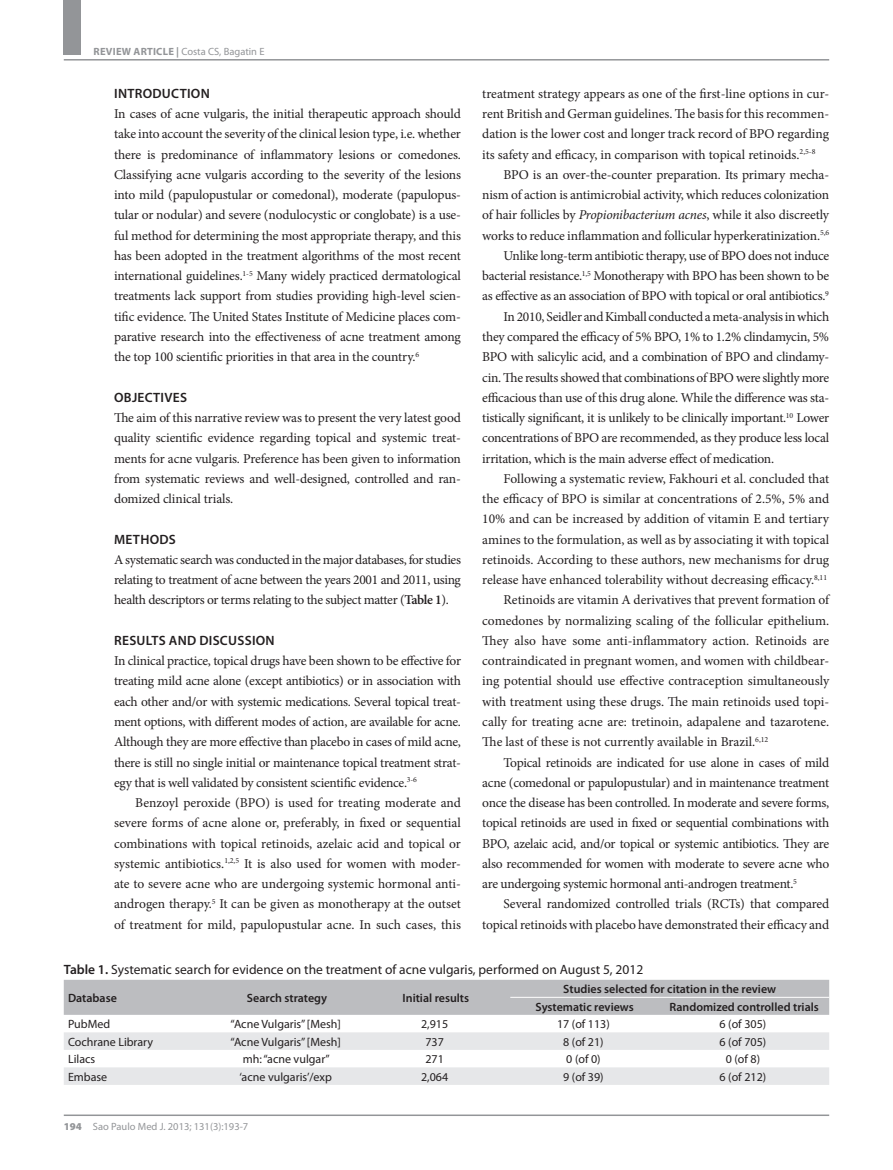
<style>
.page{position:relative;width:893px;height:1170px;background:#fff}
.page>*{position:absolute;margin:0;border:0;box-sizing:border-box;transform-origin:0 0}
.t1{font:13.5px/20.2px "Minion Pro";letter-spacing:-.015em;color:#231f20;text-align:justify}
.t2{font:13.5px "Myriad Pro";color:#231f20}
.t3{font:600 13.5px "Myriad Pro";letter-spacing:.02em;color:#231f20}
.t4{font:12px "Myriad Pro";color:#231f20}
.t5{font:600 12px/17.5px "Myriad Pro";color:#231f20}
.t6{font:10.5px "Myriad Pro";color:#939598}
.s1{font-weight:700}
.s2{font-style:italic}
.s3{font-weight:600}
.s4{font-weight:900}
</style>
<div class="page">
<div style="left:64px;top:0;width:17px;height:55px;background:#939598"></div>
<hr style="left:64px;top:59px;width:765px;height:2px;background:#939598">
<hr style="left:64px;top:1114px;width:765px;height:1px;background:#939598">
<div style="left:64px;top:979px;width:765px;height:35px;background:#bcbdc0"></div>
<svg style="left:64px;top:1032px;width:765px;height:52px"></svg>
<hr style="left:510px;top:996px;width:149px;height:1px;background:#fff">
<hr style="left:659px;top:996px;width:170px;height:1px;background:#fff">
<p class="t6" style="left:94px;top:45px;width:172px"><span class="s1">REVIEW ARTICLE |</span> Costa CS, Bagatin E</p>
<p class="t1" style="left:482px;top:83px;width:348px">treatment strategy appears as one of the first-line options in cur&shy;rent British and German guidelines. The basis for this recommen&shy;dation is the lower cost and longer track record of BPO regarding its safety and efficacy, in comparison with topical retinoids.<sup>2,5-8</sup></p>
<p class="t1" style="left:503px;top:164px;width:327px">BPO is an over-the-counter preparation. Its primary mecha-</p>
<p class="t1" style="left:482px;top:185px;width:348px">nism of action is antimicrobial activity, which reduces colonization</p>
<p class="t1" style="left:482px;top:205px;width:348px">of hair follicles by <span class="s2">Propionibacterium acnes</span>, while it also discreetly</p>
<p class="t1" style="left:482px;top:225px;width:348px">works to reduce inflammation and follicular hyperkeratinization.<sup>5,6</sup></p>
<p class="t1" style="left:503px;top:245px;width:327px">Unlike long-term antibiotic therapy, use of BPO does not induce</p>
<p class="t1" style="left:482px;top:266px;width:348px">bacterial resistance.<sup>1,5</sup> Monotherapy with BPO has been shown to be</p>
<p class="t1" style="left:482px;top:286px;width:348px">as effective as an association of BPO with topical or oral antibiotics.<sup>9</sup></p>
<p class="t1" style="left:503px;top:306px;width:327px">In 2010, Seidler and Kimball conducted a meta-analysis in which</p>
<p class="t1" style="left:482px;top:326px;width:348px">they compared the efficacy of 5% BPO, 1% to 1.2% clindamycin, 5%</p>
<p class="t1" style="left:482px;top:347px;width:348px">BPO with salicylic acid, and a combination of BPO and clindamy-</p>
<p class="t1" style="left:482px;top:367px;width:348px">cin. The results showed that combinations of BPO were slightly more</p>
<p class="t1" style="left:482px;top:387px;width:348px">efficacious than use of this drug alone. While the difference was sta-</p>
<p class="t1" style="left:482px;top:407px;width:348px">tistically significant, it is unlikely to be clinically important.<sup>10</sup> Lower</p>
<p class="t1" style="left:482px;top:428px;width:348px">concentrations of BPO are recommended, as they produce less local</p>
<p class="t1" style="left:482px;top:448px;width:293px">irritation, which is the main adverse effect of medication.</p>
<p class="t1" style="left:503px;top:468px;width:327px">Following a systematic review, Fakhouri et al. concluded that</p>
<p class="t1" style="left:482px;top:488px;width:348px">the efficacy of BPO is similar at concentrations of 2.5%, 5% and</p>
<p class="t1" style="left:482px;top:509px;width:348px">10% and can be increased by addition of vitamin E and tertiary</p>
<p class="t1" style="left:482px;top:529px;width:348px">amines to the formulation, as well as by associating it with topical</p>
<p class="t1" style="left:482px;top:549px;width:348px">retinoids. According to these authors, new mechanisms for drug</p>
<p class="t1" style="left:482px;top:569px;width:346px">release have enhanced tolerability without decreasing efficacy.<sup>8,11</sup></p>
<p class="t1" style="left:503px;top:590px;width:327px">Retinoids are vitamin A derivatives that prevent formation of</p>
<p class="t1" style="left:482px;top:610px;width:348px">comedones by normalizing scaling of the follicular epithelium.</p>
<p class="t1" style="left:482px;top:630px;width:348px">They also have some anti-inflammatory action. Retinoids are</p>
<p class="t1" style="left:482px;top:650px;width:348px">contraindicated in pregnant women, and women with childbear-</p>
<p class="t1" style="left:482px;top:671px;width:348px">ing potential should use effective contraception simultaneously</p>
<p class="t1" style="left:482px;top:691px;width:348px">with treatment using these drugs. The main retinoids used topi-</p>
<p class="t1" style="left:482px;top:711px;width:348px">cally for treating acne are: tretinoin, adapalene and tazarotene.</p>
<p class="t1" style="left:482px;top:731px;width:288px">The last of these is not currently available in Brazil.<sup>6,12</sup></p>
<p class="t1" style="left:503px;top:752px;width:327px">Topical retinoids are indicated for use alone in cases of mild</p>
<p class="t1" style="left:482px;top:772px;width:348px">acne (comedonal or papulopustular) and in maintenance treatment</p>
<p class="t1" style="left:482px;top:792px;width:348px">once the disease has been controlled. In moderate and severe forms,</p>
<p class="t1" style="left:482px;top:812px;width:348px">topical retinoids are used in fixed or sequential combinations with</p>
<p class="t1" style="left:482px;top:833px;width:348px">BPO, azelaic acid, and/or topical or systemic antibiotics. They are</p>
<p class="t1" style="left:482px;top:853px;width:348px">also recommended for women with moderate to severe acne who</p>
<p class="t1" style="left:482px;top:873px;width:316px">are undergoing systemic hormonal anti-androgen treatment.<sup>5</sup></p>
<p class="t1" style="left:503px;top:893px;width:327px">Several randomized controlled trials (RCTs) that compared</p>
<p class="t1" style="left:482px;top:914px;width:348px">topical retinoids with placebo have demonstrated their efficacy and</p>
<p class="t2" style="left:64px;top:960px;width:581px"><span class="s3">Table 1.</span> Systematic search for evidence on the treatment of acne vulgaris, performed on August 5, 2012</p>
<p class="t5" style="left:68px;top:988px;width:50px">Database</p>
<p class="t5" style="left:247px;top:988px;width:82px">Search strategy</p>
<p class="t5" style="left:403px;top:988px;width:68px">Initial results</p>
<p class="t5" style="left:536px;top:979px;width:242px;text-indent:28px">Studies selected for citation in the review<br>Systematic reviews</p>
<p class="t3" style="left:114px;top:85px;width:97px">INTRODUCTION</p>
<p class="t1" style="left:114px;top:104px;width:348px">In cases of acne vulgaris, the initial therapeutic approach should take into account the severity of the clinical lesion type, i.e. whether there is predominance of inflammatory lesions or comedones.<br>Classifying acne vulgaris according to the severity of the lesions into mild (papulopustular or comedonal), moderate (papulopus&shy;tular or nodular) and severe (nodulocystic or conglobate) is a use&shy;ful method for determining the most appropriate therapy, and this has been adopted in the treatment algorithms of the most recent international guidelines.<sup>1-5</sup> Many widely practiced dermatological treatments lack support from studies providing high-level scien&shy;tific evidence. The United States Institute of Medicine places com&shy;parative research into the effectiveness of acne treatment among the top 100 scientific priorities in that area in the country.<sup>6</sup></p>
<p class="t3" style="left:114px;top:388px;width:74px">OBJECTIVES</p>
<p class="t1" style="left:114px;top:407px;width:348px">The aim of this narrative review was to present the very latest good quality scientific evidence regarding topical and systemic treat&shy;ments for acne vulgaris. Preference has been given to information from systematic reviews and well-designed, controlled and ran&shy;domized clinical trials.</p>
<p class="t3" style="left:114px;top:530px;width:63px">METHODS</p>
<p class="t1" style="left:114px;top:549px;width:348px">A systematic search was conducted in the major databases, for studies relating to treatment of acne between the years 2001 and 2011, using health descriptors or terms relating to the subject matter (<span class="s3">Table 1</span>).</p>
<p class="t3" style="left:114px;top:631px;width:162px">RESULTS AND DISCUSSION</p>
<p class="t1" style="left:114px;top:650px;width:348px">In clinical practice, topical drugs have been shown to be effective for treating mild acne alone (except antibiotics) or in association with each other and/or with systemic medications. Several topical treat&shy;ment options, with different modes of action, are available for acne.<br>Although they are more effective than placebo in cases of mild acne, there is still no single initial or maintenance topical treatment strat&shy;egy that is well validated by consistent scientific evidence.<sup>3-6</sup></p>
<p class="t1" style="left:114px;top:792px;width:348px;text-indent:21px">Benzoyl peroxide (BPO) is used for treating moderate and severe forms of acne alone or, preferably, in fixed or sequential combinations with topical retinoids, azelaic acid and topical or systemic antibiotics.<sup>1,2,5</sup> It is also used for women with moder&shy;ate to severe acne who are undergoing systemic hormonal anti&shy;androgen therapy.<sup>5</sup> It can be given as monotherapy at the outset of treatment for mild, papulopustular acne. In such cases, this</p>
<p class="t5" style="left:669px;top:997px;width:151px">Randomized controlled trials</p>
<p class="t4" style="left:68px;top:1016px;width:44px">PubMed</p>
<p class="t4" style="left:231px;top:1016px;width:112px">“Acne Vulgaris” [Mesh]</p>
<p class="t4" style="left:421px;top:1016px;width:29px">2,915</p>
<p class="t4" style="left:557px;top:1016px;width:54px">17 (of 113)</p>
<p class="t4" style="left:720px;top:1016px;width:48px">6 (of 305)</p>
<p class="t4" style="left:68px;top:1034px;width:87px">Cochrane Library</p>
<p class="t4" style="left:231px;top:1034px;width:112px">“Acne Vulgaris” [Mesh]</p>
<p class="t4" style="left:425px;top:1034px;width:20px">737</p>
<p class="t4" style="left:563px;top:1034px;width:42px">8 (of 21)</p>
<p class="t4" style="left:720px;top:1034px;width:48px">6 (of 705)</p>
<p class="t4" style="left:68px;top:1051px;width:29px">Lilacs</p>
<p class="t4" style="left:243px;top:1051px;width:89px">mh: “acne vulgar”</p>
<p class="t4" style="left:425px;top:1051px;width:20px">271</p>
<p class="t4" style="left:566px;top:1051px;width:36px">0 (of 0)</p>
<p class="t4" style="left:726px;top:1051px;width:36px">0 (of 8)</p>
<p class="t4" style="left:68px;top:1069px;width:41px">Embase</p>
<p class="t4" style="left:240px;top:1069px;width:94px">‘acne vulgaris’/exp</p>
<p class="t4" style="left:421px;top:1069px;width:29px">2,064</p>
<p class="t4" style="left:563px;top:1069px;width:42px">9 (of 39)</p>
<p class="t4" style="left:720px;top:1069px;width:48px">6 (of 212)</p>
<p class="t6" style="left:64px;top:1119px;width:186px"><span class="s4">194</span> Sao Paulo Med J. 2013; 131(3):193-7</p>
</div>
